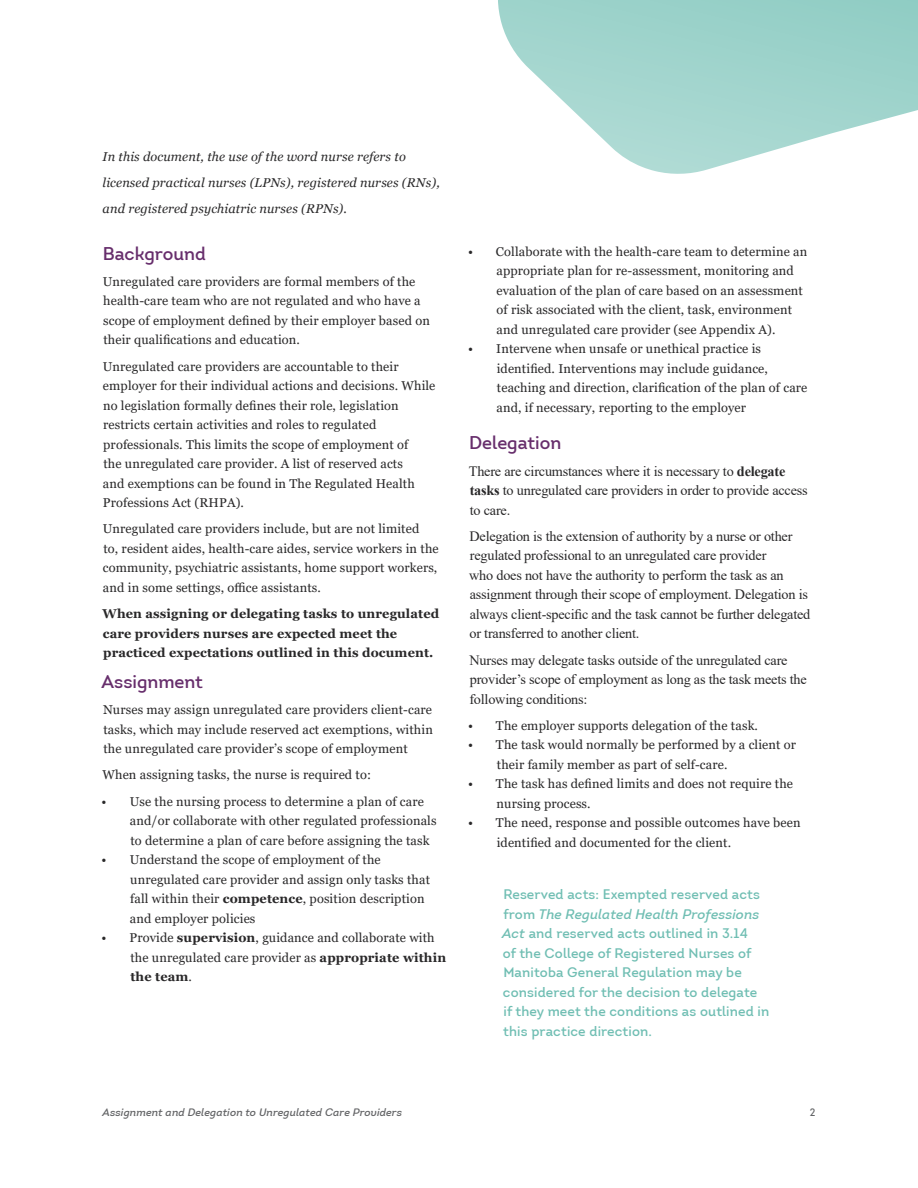
<style>
.page{position:relative;width:918px;height:1188px;background:#fff}
.page>*{position:absolute;margin:0;border:0;box-sizing:border-box;transform-origin:0 0}
.t1{font:18px "Intro";color:#672e6c}
.t2{font:14.25px/19.5px "Times New Roman";letter-spacing:-.015em;color:#292829}
.t3{font:13.5px/19.5px "Intro";letter-spacing:.01em;color:#70beb3}
.t4{font:12.75px/19.5px "Georgia";letter-spacing:.01em;color:#292829}
.t5{font:italic 12.75px/26.2px "Georgia";letter-spacing:.01em;color:#292829}
.t6{font:700 12.75px/19.5px "Georgia";letter-spacing:.01em;color:#292829}
.t7{font:italic 10.5px "Intro";letter-spacing:.01em;color:#636466}
.t8{font:10.5px "Intro";color:#636466}
.s1{font-weight:700}
.s2{font-style:italic}
</style>
<div class="page">
<svg style="left:498px;top:0;width:420px;height:174px;fill:#a3d5ce"></svg>
<p class="t5" style="left:103px;top:143px;width:339px">In this document, the use of the word nurse refers to licensed practical nurses (LPNs), registered nurses (RNs), and registered psychiatric nurses (RPNs).</p>
<h1 class="t1" style="left:103px;top:242px;width:105px">Background</h1>
<p class="t4" style="left:103px;top:272px;width:329px">Unregulated care providers are formal members of the health-care team who are not regulated and who have a scope of employment defined by their employer based on their qualifications and education.</p>
<p class="t4" style="left:103px;top:357px;width:334px">Unregulated care providers are accountable to their employer for their individual actions and decisions. While no legislation formally defines their role, legislation restricts certain activities and roles to regulated professionals. This limits the scope of employment of<br>the unregulated care provider. A list of reserved acts<br>and exemptions can be found in The Regulated Health Professions Act (RHPA).</p>
<p class="t4" style="left:103px;top:520px;width:337px">Unregulated care providers include, but are not limited<br>to, resident aides, health-care aides, service workers in the community, psychiatric assistants, home support workers, and in some settings, office assistants.</p>
<p class="t6" style="left:103px;top:604px;width:338px">When assigning or delegating tasks to unregulated care providers nurses are expected meet the practiced expectations outlined in this document.</p>
<h1 class="t1" style="left:102px;top:670px;width:103px">Assignment</h1>
<p class="t4" style="left:103px;top:700px;width:331px;text-align:justify">Nurses may assign unregulated care providers client-care tasks, which may include reserved act exemptions, within the unregulated care provider’s scope of employment</p>
<p class="t4" style="left:103px;top:766px;width:270px">When assigning tasks, the nurse is required to:</p>
<p class="t4" style="left:130px;top:792px;width:308px;text-indent:-28px">• Use the nursing process to determine a plan of care and/or collaborate with other regulated professionals to determine a plan of care before assigning the task</p>
<p class="t4" style="left:130px;top:850px;width:302px;text-indent:-28px">• Understand the scope of employment of the unregulated care provider and assign only tasks that fall within their <span class="s1">competence</span>, position description and employer policies</p>
<p class="t4" style="left:130px;top:928px;width:317px;text-indent:-29px">• Provide <span class="s1">supervision</span>, guidance and collaborate with the unregulated care provider as <span class="s1">appropriate within the team</span>.</p>
<p class="t4" style="left:496px;top:242px;width:312px;text-indent:-28px">• Collaborate with the health-care team to determine an appropriate plan for re-assessment, monitoring and evaluation of the plan of care based on an assessment of risk associated with the client, task, environment and unregulated care provider (see Appendix A).</p>
<p class="t4" style="left:496px;top:339px;width:312px;text-indent:-28px">• Intervene when unsafe or unethical practice is identified. Interventions may include guidance, teaching and direction, clarification of the plan of care and, if necessary, reporting to the employer</p>
<h1 class="t1" style="left:469px;top:432px;width:94px">Delegation</h1>
<p class="t2" style="left:469px;top:461px;width:340px">There are circumstances where it is necessary to <span class="s1">delegate tasks</span> to unregulated care providers in order to provide access to care.</p>
<p class="t2" style="left:469px;top:526px;width:343px">Delegation is the extension of authority by a nurse or other regulated professional to an unregulated care provider<br>who does not have the authority to perform the task as an assignment through their scope of employment. Delegation is always client-specific and the task cannot be further delegated or transferred to another client.</p>
<p class="t2" style="left:469px;top:650px;width:339px">Nurses may delegate tasks outside of the unregulated care provider’s scope of employment as long as the task meets the following conditions:</p>
<p class="t4" style="left:468px;top:716px;width:292px">• The employer supports delegation of the task.</p>
<p class="t4" style="left:497px;top:736px;width:301px;text-indent:-29px">• The task would normally be performed by a client or their family member as part of self-care.</p>
<p class="t4" style="left:497px;top:774px;width:298px;text-indent:-29px">• The task has defined limits and does not require the nursing process.</p>
<p class="t4" style="left:497px;top:813px;width:305px;text-indent:-29px">• The need, response and possible outcomes have been identified and documented for the client.</p>
<p class="t3" style="left:502px;top:885px;width:269px">Reserved acts: Exempted reserved acts from <span class="s2">The Regulated Health Professions Act</span> and reserved acts outlined in 3.14<br>of the College of Registered Nurses of Manitoba General Regulation may be considered for the decision to delegate<br>if they meet the conditions as outlined in this practice direction.</p>
<p class="t7" style="left:103px;top:1106px;width:301px">Assignment and Delegation to Unregulated Care Providers</p>
<p class="t8" style="left:810px;top:1106px;width:7px">2</p>
</div>
